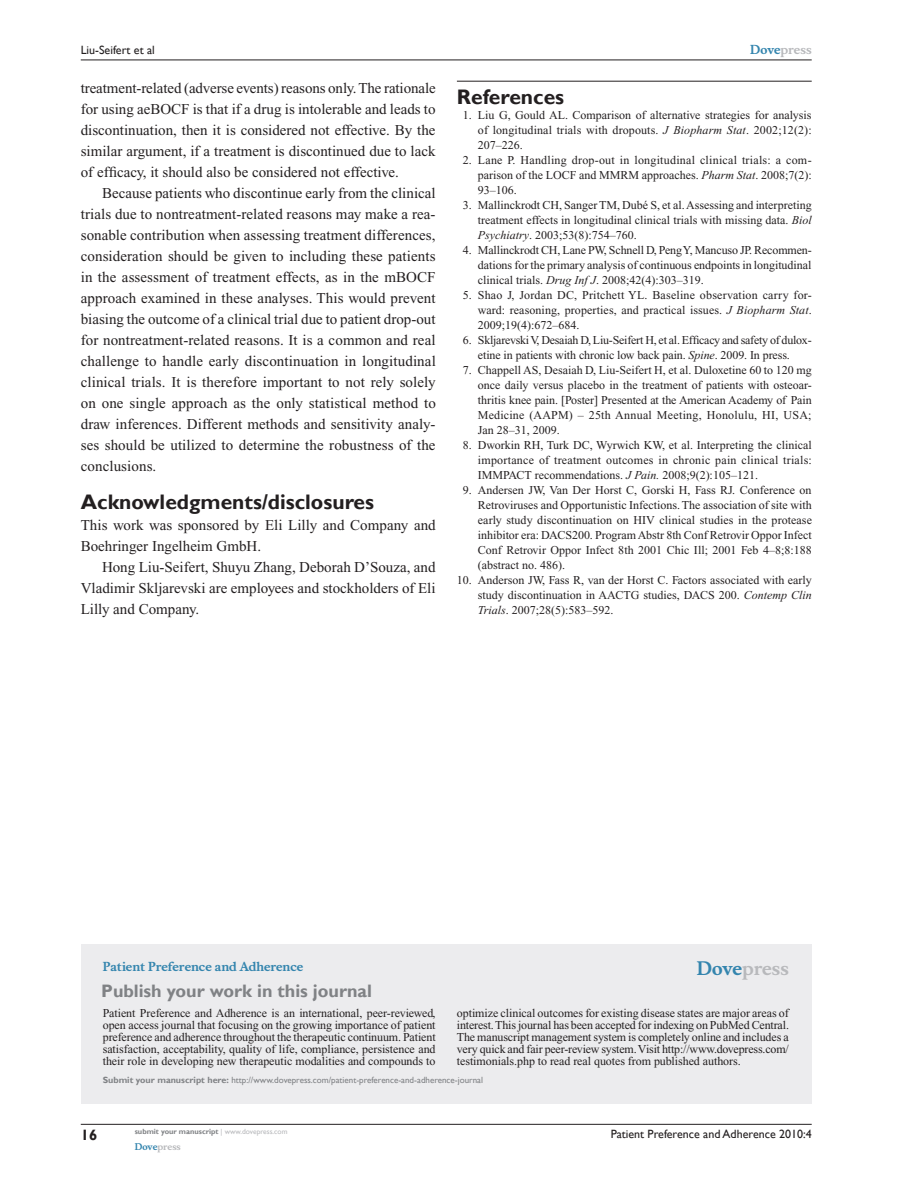
<style>
.page{position:relative;width:918px;height:1188px;background:#fff}
.page>*{position:absolute;margin:0;border:0;box-sizing:border-box;transform-origin:0 0}
.t1{font:700 21px "Gill Sans";color:#231f20}
.t2{font:700 18px "Gill Sans";color:#808285}
.t3{font:700 18px "Musee";color:#b8b9bc}
.t4{font:15px/21px "Times New Roman";color:#231f20;text-align:justify}
.t5{font:700 15px "Gill Sans";color:#231f20}
.t6{font:12px/15px "Times New Roman";color:#231f20;text-align:justify}
.t7{font:12px/15px "Times New Roman";letter-spacing:-.02em;color:#231f20;text-align:center}
.t8{font:12px "Gill Sans";color:#231f20}
.t9{font:700 12px "Musee";color:#3485ae}
.t10{font:700 12px "Musee";color:#b8b9bc}
.t11{font:9px "Gill Sans";color:#808285}
.t12{font:700 9px "Musee";color:#b8b9bc}
.t13{font:700 7.5px "Gill Sans";color:#808285}
.s1{color:#3485ae}
.s2{font-style:italic}
.s3{font-weight:700}
.s4{font-weight:400;color:#b8b9bc}
</style>
<div class="page">
<div style="left:81px;top:944px;width:731px;height:159px;background:#ececee"></div>
<hr style="left:81px;top:1124px;width:731px;height:1px;background:#231f20">
<hr style="left:81px;top:60px;width:731px;height:1px;background:#231f20">
<hr style="left:457px;top:81px;width:355px;height:1px;background:#231f20">
<p class="t8" style="left:81px;top:43px;width:76px">Liu-Seifert et al</p>
<p class="t10" style="left:750px;top:43px;width:63px"><span class="s1">Dove</span>press</p>
<p class="t4" style="left:81px;top:77px;width:357px">treatment-related (adverse events) reasons only. The rationale for using aeBOCF is that if a drug is intolerable and leads to discontinuation, then it is considered not effective. By the similar argument, if a treatment is discontinued due to lack of efficacy, it should also be considered not effective.</p>
<p class="t4" style="left:81px;top:182px;width:357px;text-indent:21px">Because patients who discontinue early from the clinical trials due to nontreatment-related reasons may make a rea&shy;sonable contribution when assessing treatment differences, consideration should be given to including these patients in the assessment of treatment effects, as in the mBOCF approach examined in these analyses. This would prevent biasing the outcome of a clinical trial due to patient drop-out for nontreatment-related reasons. It is a common and real challenge to handle early discontinuation in longitudinal clinical trials. It is therefore important to not rely solely on one single approach as the only statistical method to draw inferences. Different methods and sensitivity analy&shy;ses should be utilized to determine the robustness of the conclusions.</p>
<h1 class="t1" style="left:81px;top:490px;width:295px">Acknowledgments/disclosures</h1>
<p class="t4" style="left:81px;top:515px;width:357px">This work was sponsored by Eli Lilly and Company and<br>Boehringer Ingelheim GmbH.</p>
<p class="t4" style="left:81px;top:557px;width:356px;text-indent:21px">Hong Liu-Seifert, Shuyu Zhang, Deborah D’Souza, and Vladimir Skljarevski are employees and stockholders of Eli Lilly and Company.</p>
<h1 class="t1" style="left:457px;top:84px;width:109px">References</h1>
<p class="t6" style="left:478px;top:108px;width:335px;text-indent:-15px">1. Liu G, Gould AL. Comparison of alternative strategies for analysis of longitudinal trials with dropouts. <span class="s2">J Biopharm Stat</span>. 2002;12(2):<br>207–226.</p>
<p class="t6" style="left:478px;top:153px;width:335px;text-indent:-15px">2. Lane P. Handling drop-out in longitudinal clinical trials: a com&shy;parison of the LOCF and MMRM approaches. <span class="s2">Pharm Stat</span>. 2008;7(2):<br>93–106.</p>
<p class="t6" style="left:478px;top:198px;width:335px;text-indent:-15px">3. Mallinckrodt CH, Sanger TM, Dubé S, et al. Assessing and interpreting treatment effects in longitudinal clinical trials with missing data. <span class="s2">Biol Psychiatry</span>. 2003;53(8):754–760.</p>
<p class="t6" style="left:478px;top:243px;width:335px;text-indent:-15px">4. Mallinckrodt CH, Lane PW, Schnell D, Peng Y, Mancuso JP. Recommen&shy;dations for the primary analysis of continuous endpoints in longitudinal clinical trials. <span class="s2">Drug Inf J</span>. 2008;42(4):303–319.</p>
<p class="t6" style="left:478px;top:288px;width:335px;text-indent:-15px">5. Shao J, Jordan DC, Pritchett YL. Baseline observation carry for&shy;ward: reasoning, properties, and practical issues. <span class="s2">J Biopharm Stat</span>.<br>2009;19(4):672–684.</p>
<p class="t7" style="left:463px;top:333px;width:350px">6. Skljarevski V, Desaiah D, Liu-Seifert H, et al. Efficacy and safety of dulox&shy;etine in patients with chronic low back pain. <span class="s2">Spine</span>. 2009. In press.</p>
<p class="t6" style="left:478px;top:363px;width:335px;text-indent:-15px">7. Chappell AS, Desaiah D, Liu-Seifert H, et al. Duloxetine 60 to 120 mg once daily versus placebo in the treatment of patients with osteoar&shy;thritis knee pain. [Poster] Presented at the American Academy of Pain Medicine (AAPM) – 25th Annual Meeting, Honolulu, HI, USA; Jan 28–31, 2009.</p>
<p class="t6" style="left:478px;top:438px;width:336px;text-indent:-15px">8. Dworkin RH, Turk DC, Wyrwich KW, et al. Interpreting the clinical importance of treatment outcomes in chronic pain clinical trials:<br>IMMPACT recommendations. <span class="s2">J Pain.</span> 2008;9(2):105–121.</p>
<p class="t6" style="left:478px;top:483px;width:336px;text-indent:-15px">9. Andersen JW, Van Der Horst C, Gorski H, Fass RJ. Conference on Retroviruses and Opportunistic Infections. The association of site with early study discontinuation on HIV clinical studies in the protease inhibitor era: DACS200. Program Abstr 8th Conf Retrovir Oppor Infect Conf Retrovir Oppor Infect 8th 2001 Chic Ill; 2001 Feb 4–8;8:188 (abstract no. 486).</p>
<p class="t6" style="left:478px;top:573px;width:335px;text-indent:-21px">10. Anderson JW, Fass R, van der Horst C. Factors associated with early study discontinuation in AACTG studies, DACS 200. <span class="s2">Contemp Clin Trials</span>. 2007;28(5):583–592.</p>
<p class="t9" style="left:103px;top:959px;width:202px">Patient Preference and Adherence</p>
<h2 class="t2" style="left:101px;top:980px;width:272px">Publish your work in this journal</h2>
<h2 class="t3" style="left:697px;top:958px;width:94px"><span class="s1">Dove</span>press</h2>
<p class="t6" style="left:103px;top:1007px;width:334px;line-height:12px">Patient Preference and Adherence is an international, peer-reviewed, open access journal that focusing on the growing importance of patient preference and adherence throughout the therapeutic continuum. Patient satisfaction, acceptability, quality of life, compliance, persistence and their role in developing new therapeutic modalities and compounds to</p>
<p class="t6" style="left:457px;top:1007px;width:334px;line-height:12px">optimize clinical outcomes for existing disease states are major areas of interest. This journal has been accepted for indexing on PubMed Central.<br>The manuscript management system is completely online and includes a very quick and fair peer-review system. Visit http://www.dovepress.com/ testimonials.php to read real quotes from published authors.</p>
<p class="t11" style="left:103px;top:1075px;width:382px"><span class="s3">Submit your manuscript here:</span> http://www.dovepress.com/patient-preference-and-adherence-journal</p>
<p class="t5" style="left:81px;top:1126px;width:18px">16</p>
<p class="t13" style="left:135px;top:1127px;width:154px">submit your manuscript <span class="s4">| www.dovepress.com</span></p>
<p class="t12" style="left:135px;top:1141px;width:48px"><span class="s1">Dove</span>press</p>
<p class="t8" style="left:611px;top:1127px;width:203px">Patient Preference and Adherence 2010:4</p>
</div>
